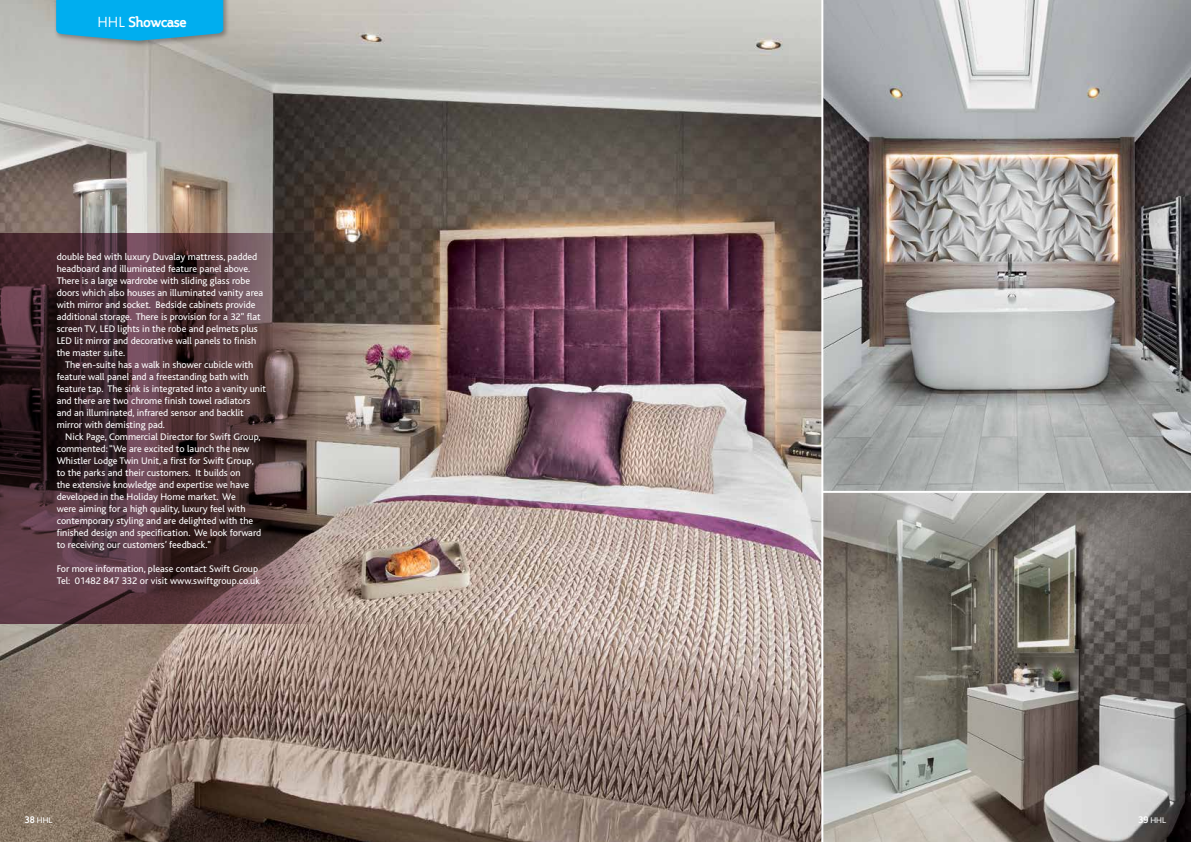
<style>
.page{position:relative;width:1191px;height:842px;background:#fff}
.page>*{position:absolute;margin:0;border:0;box-sizing:border-box;transform-origin:0 0}
.t1{font:700 13.8px "Steinem";color:#fff}
.t2{font:10px/12px "Bliss";color:#fff}
.t3{font:9px "Agenda";color:#fff}
.s1{font-family:"Bliss";font-weight:300;font-size:15.4px}
.s2{font-family:"Steinem";font-weight:700}
</style>
<div class="page">
<img style="left:0;top:0;width:1191px;height:842px">
<div style="left:54px;top:0;width:176px;height:48px;background:#000;opacity:.3"></div>
<svg style="left:56px;top:0;width:167px;height:41px;background:#0eabe5"></svg>
<svg style="left:0;top:233px;width:317px;height:390px;background:#51373c"></svg>
<hr style="left:821px;top:0;width:2px;height:842px;background:#fff">
<hr style="left:822px;top:491px;width:369px;height:2px;background:#fff">
<h1 class="t1" style="left:97px;top:14px;width:90px"><span class="s1">HHL</span> Showcase</h1>
<p class="t2" style="left:57px;top:251px;width:208px">double bed with luxury Duvalay mattress, padded headboard and illuminated feature panel above.<br>There is a large wardrobe with sliding glass robe doors which also houses an illuminated vanity area with mirror and socket. Bedside cabinets provide additional storage. There is provision for a 32" flat screen TV, LED lights in the robe and pelmets plus LED lit mirror and decorative wall panels to finish the master suite.</p>
<p class="t2" style="left:57px;top:359px;width:211px;text-indent:8px">The en-suite has a walk in shower cubicle with feature wall panel and a freestanding bath with feature tap. The sink is integrated into a vanity unit and there are two chrome finish towel radiators and an illuminated, infrared sensor and backlit mirror with demisting pad.</p>
<p class="t2" style="left:57px;top:431px;width:206px;text-indent:8px">Nick Page, Commercial Director for Swift Group, commented: “We are excited to launch the new Whistler Lodge Twin Unit, a first for Swift Group, to the parks and their customers. It builds on<br>the extensive knowledge and expertise we have developed in the Holiday Home market. We<br>were aiming for a high quality, luxury feel with contemporary styling and are delighted with the finished design and specification. We look forward to receiving our customers’ feedback."</p>
<p class="t2" style="left:57px;top:563px;width:205px">For more information, please contact Swift Group<br>Tel: 01482 847 332 or visit www.swiftgroup.co.uk</p>
<p class="t3" style="left:25px;top:815px;width:29px"><span class="s2">38</span> HHL</p>
<p class="t3" style="left:1138px;top:815px;width:29px"><span class="s2">39</span> HHL</p>
</div>
